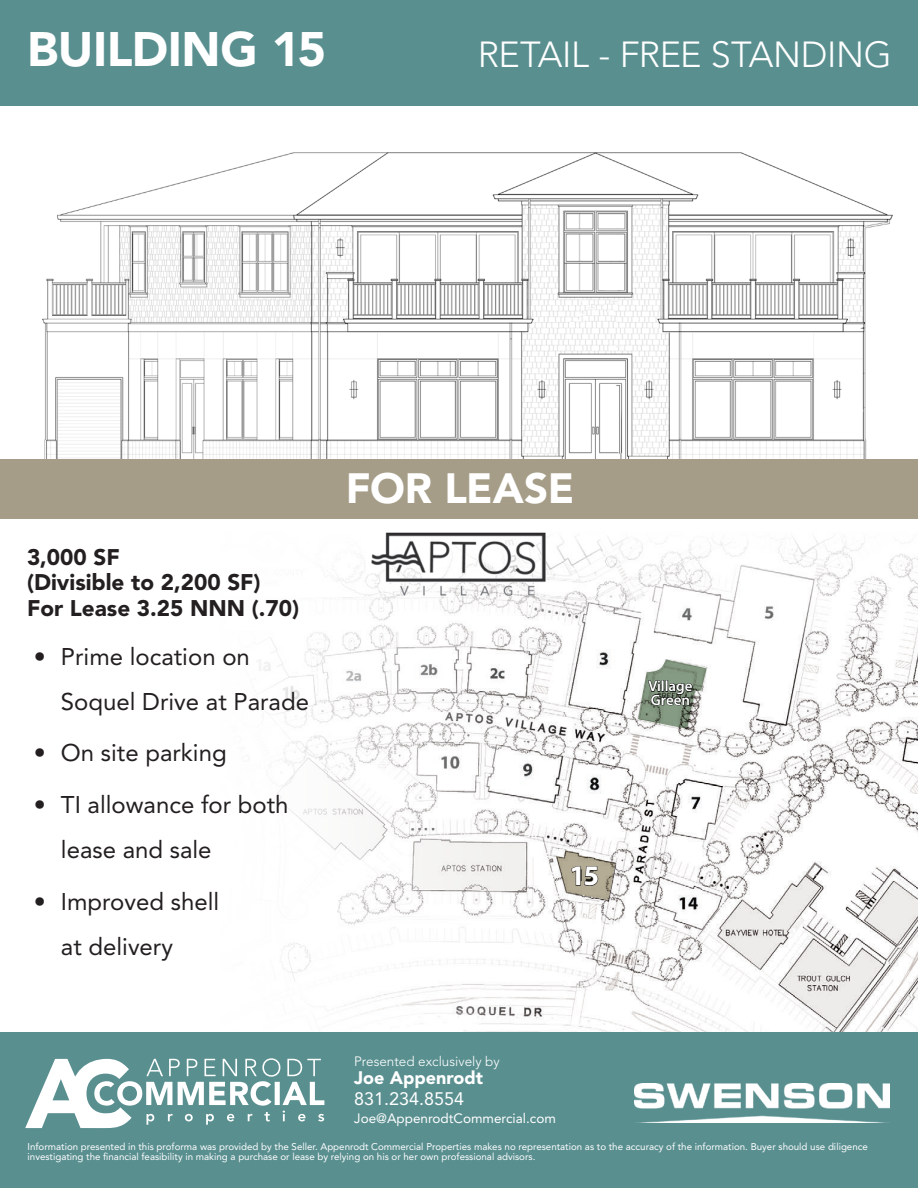
<style>
.page{position:relative;width:918px;height:1188px;background:#fff}
.page>*{position:absolute;margin:0;border:0;box-sizing:border-box;transform-origin:0 0}
.t1{font:900 48px "Avenir LT Std";letter-spacing:-.01em;color:#fff}
.t2{font:900 42px "Avenir LT Std";letter-spacing:-.01em;color:#fff}
.t3{font:300 36px "Avenir LT Std";letter-spacing:-.015em;color:#fff}
.t4{font:700 28.5px "Myriad Pro";color:#fff}
.t5{font:24px/45px "Avenir LT Std";color:#231f20}
.t6{font:900 22.5px "Avenir LT Std";color:#231f20}
.t7{font:900 18px "Avenir LT Std";color:#fff}
.t8{font:18px "Avenir LT Std";color:#fff}
.t9{font:600 15px "Myriad Pro";color:#fff}
.t10{font:13.5px "Avenir LT Std";color:#fff}
.t11{font:300 13.5px "Avenir LT Std";color:#fff}
.t12{font:9.75px/10.5px "Avenir LT Std";color:#fff}
</style>
<div class="page">
<div style="left:0;top:0;width:918px;height:106px;background:#5a8f90"></div>
<img style="left:631px;top:680px;width:287px;height:352px">
<svg style="left:631px;top:538px;width:287px;height:142px"></svg>
<svg style="left:638px;top:660px;width:69px;height:69px"></svg>
<svg style="left:259px;top:537px;width:369px;height:495px"></svg>
<svg style="left:556px;top:851px;width:59px;height:49px"></svg>
<img style="left:42px;top:152px;width:851px;height:307px">
<div style="left:0;top:1032px;width:918px;height:156px;background:#5a8f90"></div>
<svg style="left:25px;top:1058px;width:299px;height:70px"></svg>
<img style="left:634px;top:1083px;width:256px;height:39px">
<div style="left:0;top:459px;width:918px;height:60px;background:#a59d87"></div>
<svg style="left:320px;top:537px;width:285px;height:112px"></svg>
<img style="left:358px;top:532px;width:209px;height:79px">
<p class="t1" style="left:27px;top:20px;width:300px">BUILDING 15</p>
<p class="t3" style="left:478px;top:33px;width:416px">RETAIL - FREE STANDING</p>
<p class="t6" style="left:27px;top:543px;width:94px">3,000 SF</p>
<p class="t6" style="left:27px;top:569px;width:235px">(Divisible to 2,200 SF)</p>
<p class="t6" style="left:27px;top:594px;width:274px">For Lease 3.25 NNN (.70)</p>
<p class="t5" style="left:61px;top:634px;width:250px;text-indent:-27px">• Prime location on<br>Soquel Drive at Parade</p>
<p class="t5" style="left:34px;top:731px;width:194px">• On site parking</p>
<p class="t5" style="left:61px;top:783px;width:229px;text-indent:-27px">• TI allowance for both lease and sale</p>
<p class="t5" style="left:61px;top:879px;width:160px;text-indent:-27px">• Improved shell at delivery</p>
<p class="t2" style="left:346px;top:463px;width:230px">FOR LEASE</p>
<p class="t4" style="left:569px;top:857px;width:31px">15</p>
<p class="t11" style="left:354px;top:1053px;width:147px">Presented exclusively by</p>
<p class="t7" style="left:354px;top:1066px;width:130px">Joe Appenrodt</p>
<p class="t8" style="left:354px;top:1088px;width:112px">831.234.8554</p>
<p class="t10" style="left:354px;top:1110px;width:203px">Joe@AppenrodtCommercial.com</p>
<p class="t9" style="left:648px;top:677px;width:46px">Village</p>
<p class="t9" style="left:651px;top:690px;width:41px">Green</p>
<p class="t12" style="left:28px;top:1141px;width:842px">Information presented in this proforma was provided by the Seller. Appenrodt Commercial Properties makes no representation as to the accuracy of the information. Buyer should use diligence investigating the financial feasibility in making a purchase or lease by relying on his or her own professional advisors.</p>
</div>
